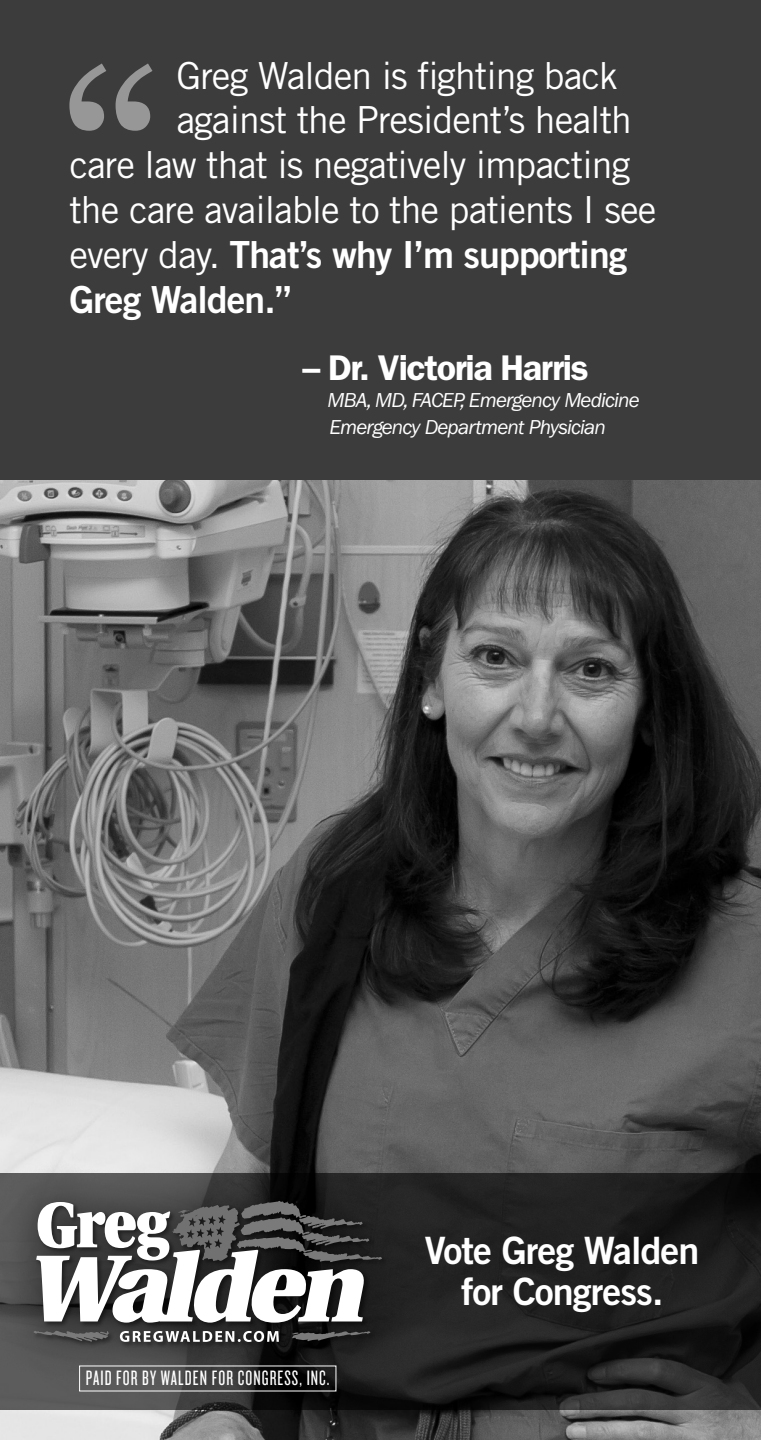
<style>
.page{position:relative;width:761px;height:1440px;background:#fff}
.page>*{position:absolute;margin:0;border:0;box-sizing:border-box;transform-origin:0 0}
.t1{font:37.8px/40.8px "Trade Gothic LT Std Bd 2";letter-spacing:-.025em;color:#fff;text-align:center}
.t2{font:37.4px "Trade Gothic LT Std";letter-spacing:-.025em;color:#fff}
.t3{font:37.4px/44.8px "Trade Gothic LT Std Bd 2";letter-spacing:-.025em;color:#fff}
.t4{font:600 35.8px "ITC Franklin Gothic Std";letter-spacing:-.04em;color:#fff}
.t5{font:21.6px "Knockout HTF27 Junior Bantamwt";letter-spacing:.05em;color:#fff}
.t6{font:italic 21px/26.8px "ITC Franklin Gothic Std";letter-spacing:-.04em;color:#fff}
.s1{font-family:"Trade Gothic LT Std"}
</style>
<div class="page">
<img style="left:0;top:480px;width:760px;height:960px">
<div style="left:0;top:0;width:760px;height:480px;background:#3c3c3c"></div>
<svg style="left:69px;top:63px;width:83px;height:68px"></svg>
<svg style="left:0;top:1173px;width:760px;height:237px;fill:#212121"></svg>
<div style="left:0;top:1155px;width:426px;height:233px;background:#000;opacity:.45"></div>
<svg style="left:292px;top:1331px;width:78px;height:10px"></svg>
<svg style="left:34px;top:1331px;width:75px;height:11px"></svg>
<svg style="left:36px;top:1201px;width:346px;height:122px"></svg>
<svg style="left:120px;top:1331px;width:159px;height:11px"></svg>
<p class="t2" style="left:176px;top:53px;width:443px">Greg Walden is fighting back</p>
<p class="t2" style="left:176px;top:98px;width:457px">against the President’s health</p>
<p class="t2" style="left:69px;top:142px;width:562px">care law that is negatively impacting</p>
<p class="t2" style="left:69px;top:187px;width:588px">the care available to the patients I see</p>
<p class="t3" style="left:69px;top:232px;width:559px"><span class="s1">every day.</span> That’s why I’m supporting<br>Greg Walden.”</p>
<p class="t4" style="left:302px;top:347px;width:287px">– Dr. Victoria Harris</p>
<p class="t6" style="left:327px;top:387px;width:313px">MBA, MD, FACEP, Emergency Medicine<br>Emergency Department Physician</p>
<p class="t5" style="left:86px;top:1368px;width:245px">PAID FOR BY WALDEN FOR CONGRESS, INC.</p>
<p class="t1" style="left:425px;top:1230px;width:276px">Vote Greg Walden for Congress.</p>
</div>
